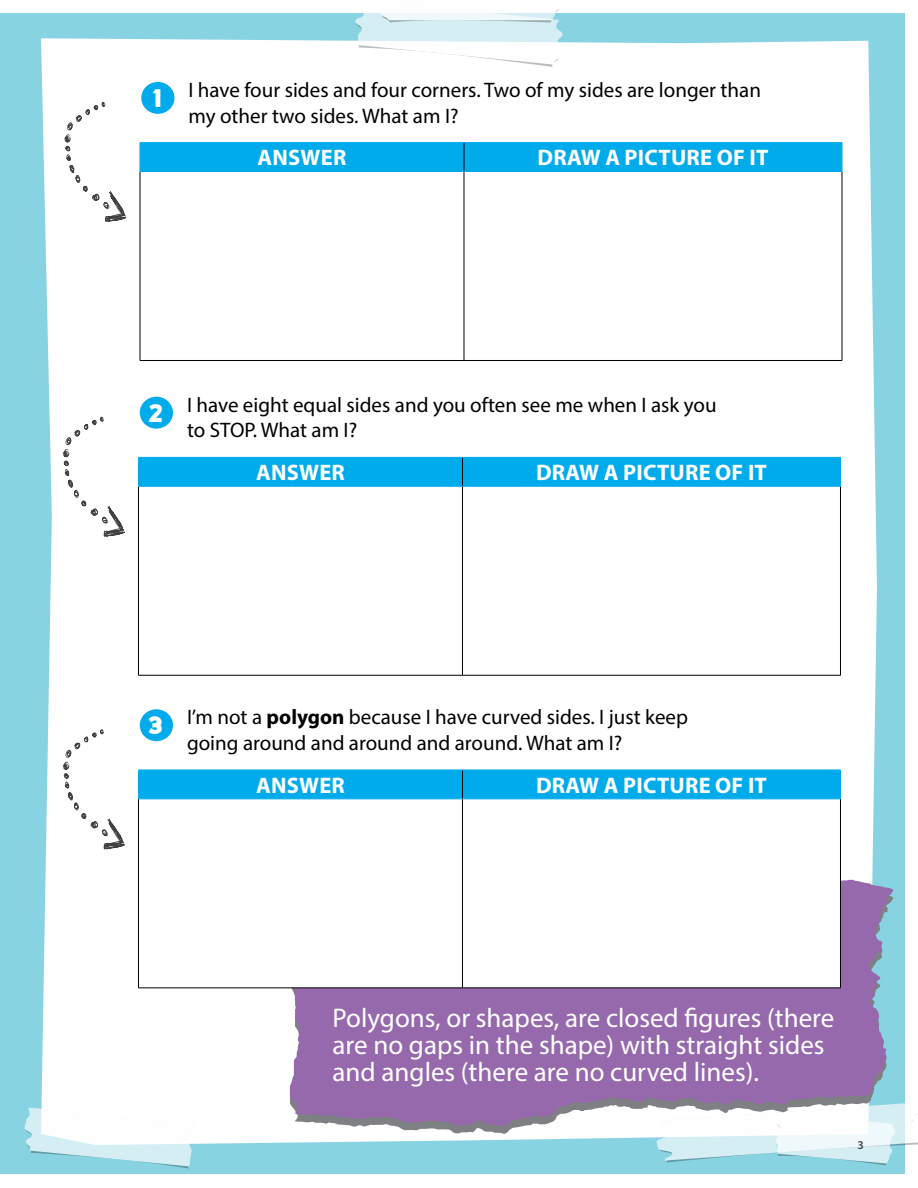
<style>
.page{position:relative;width:918px;height:1188px;background:#fff}
.page>*{position:absolute;margin:0;border:0;box-sizing:border-box;transform-origin:0 0}
.t1{font:27px/27px "Myriad Pro";color:#fff}
.t2{font:25.5px "Anthology";color:#fff}
.t3{font:700 22.5px "Myriad Pro";letter-spacing:.01em;color:#fff}
.t4{font:21px/25.5px "Myriad Pro";color:#000}
.t5{font:600 12px "Myriad Pro";color:#414653}
.s1{font-family:"Anthology";font-size:25.5px;color:#fff}
.s2{font-weight:700}
</style>
<div class="page">
<div style="left:0;top:14px;width:904px;height:1160px;background:#88d3e2"></div>
<div style="left:41px;top:38px;width:836px;height:1106px;background:#fff"></div>
<svg style="left:24px;top:1107px;width:173px;height:62px"></svg>
<svg style="left:657px;top:1102px;width:261px;height:64px"></svg>
<svg style="left:355px;top:9px;width:208px;height:58px;background:#e8f4f7"></svg>
<svg style="left:274px;top:1126px;width:619px;height:8px;background:#eff0f0"></svg>
<svg style="left:274px;top:864px;width:619px;height:262px;background:#9f7db5"></svg>
<hr style="left:0;top:0;width:1px;height:75px;background:#fff">
<div style="left:141px;top:82px;width:33px;height:32px;background:#00abec;border-radius:50%"></div>
<hr style="left:138px;top:486px;width:1px;height:189px;background:#000">
<hr style="left:462px;top:486px;width:1px;height:189px;background:#000">
<hr style="left:840px;top:486px;width:1px;height:189px;background:#000">
<hr style="left:138px;top:675px;width:324px;height:1px;background:#000">
<hr style="left:462px;top:675px;width:379px;height:1px;background:#000">
<div style="left:138px;top:457px;width:703px;height:29px;background:#00abec"></div>
<hr style="left:138px;top:486px;width:324px;height:1px;background:#00abec">
<hr style="left:462px;top:486px;width:379px;height:1px;background:#00abec">
<div style="left:139px;top:800px;width:701px;height:188px;background:#fff"></div>
<hr style="left:138px;top:799px;width:1px;height:189px;background:#000">
<hr style="left:462px;top:799px;width:1px;height:189px;background:#000">
<hr style="left:840px;top:799px;width:1px;height:189px;background:#000">
<hr style="left:138px;top:988px;width:324px;height:1px;background:#000">
<hr style="left:462px;top:988px;width:379px;height:1px;background:#000">
<div style="left:138px;top:770px;width:703px;height:29px;background:#00abec"></div>
<hr style="left:138px;top:799px;width:324px;height:1px;background:#00abec">
<hr style="left:462px;top:799px;width:379px;height:1px;background:#00abec">
<svg style="left:64px;top:102px;width:62px;height:120px;background:#f1f1f1"></svg>
<svg style="left:62px;top:416px;width:63px;height:121px;background:#f1f1f1"></svg>
<svg style="left:62px;top:729px;width:63px;height:121px;background:#f1f1f1"></svg>
<div style="left:140px;top:397px;width:33px;height:32px;background:#00abec;border-radius:50%"></div>
<div style="left:140px;top:709px;width:33px;height:32px;background:#00abec;border-radius:50%"></div>
<hr style="left:140px;top:172px;width:1px;height:188px;background:#000">
<hr style="left:464px;top:172px;width:1px;height:188px;background:#000">
<hr style="left:842px;top:172px;width:1px;height:188px;background:#000">
<hr style="left:140px;top:360px;width:324px;height:1px;background:#000">
<hr style="left:464px;top:360px;width:378px;height:1px;background:#000">
<hr style="left:140px;top:142px;width:324px;height:1px;background:#00abec">
<hr style="left:464px;top:142px;width:378px;height:1px;background:#00abec">
<div style="left:140px;top:143px;width:703px;height:28px;background:#00abec"></div>
<hr style="left:140px;top:171px;width:324px;height:1px;background:#00abec">
<hr style="left:464px;top:171px;width:378px;height:1px;background:#00abec">
<p class="t4" style="left:189px;top:77px;width:574px;text-indent:-37px"><span class="s1">1</span> I have four sides and four corners. Two of my sides are longer than my other two sides. What am I?</p>
<p class="t3" style="left:258px;top:143px;width:90px">ANSWER</p>
<p class="t3" style="left:538px;top:143px;width:232px">DRAW A PICTURE OF IT</p>
<p class="t2" style="left:147px;top:393px;width:18px">2</p>
<p class="t4" style="left:187px;top:392px;width:531px">I have eight equal sides and you often see me when I ask you to STOP. What am I?</p>
<p class="t3" style="left:256px;top:458px;width:90px">ANSWER</p>
<p class="t3" style="left:536px;top:458px;width:232px">DRAW A PICTURE OF IT</p>
<p class="t2" style="left:148px;top:706px;width:17px">3</p>
<p class="t4" style="left:187px;top:704px;width:502px">I’m not a <span class="s2">polygon</span> because I have curved sides. I just keep going around and around and around. What am I?</p>
<p class="t3" style="left:256px;top:771px;width:90px">ANSWER</p>
<p class="t3" style="left:536px;top:771px;width:232px">DRAW A PICTURE OF IT</p>
<p class="t1" style="left:333px;top:1004px;width:503px">Polygons, or shapes, are closed figures (there are no gaps in the shape) with straight sides and angles (there are no curved lines).</p>
<p class="t5" style="left:858px;top:1138px;width:8px">3</p>
</div>
